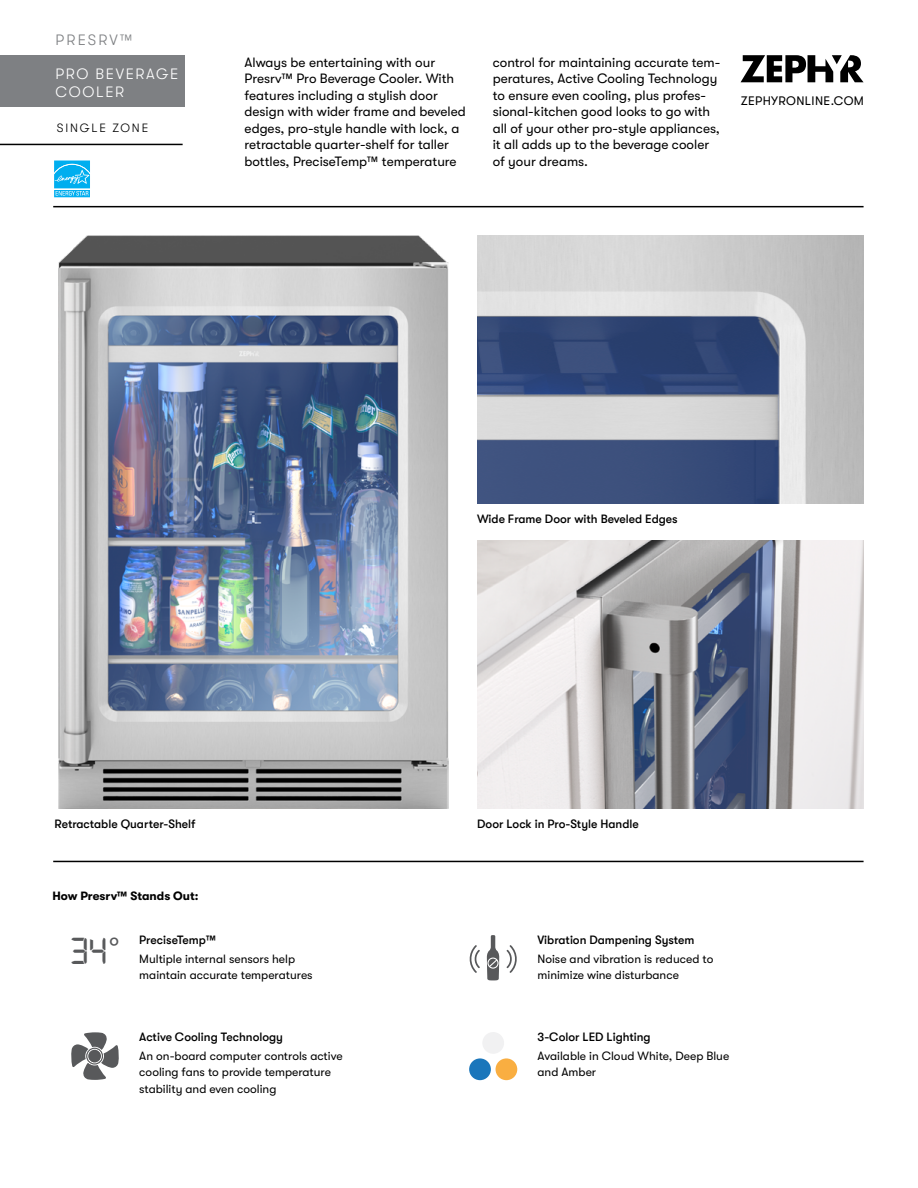
<style>
.page{position:relative;width:918px;height:1188px;background:#fff}
.page>*{position:absolute;margin:0;border:0;box-sizing:border-box;transform-origin:0 0}
.t1{font:40.05px "Digital 7 Mono";color:#58595b}
.t2{font:300 15px/18px "GT Walsheim";letter-spacing:.11em;color:#fff}
.t3{font:300 15px "GT Walsheim";letter-spacing:.15em;color:#7e8083}
.t4{font:13.5px/16.5px "GT Walsheim";color:#000}
.t5{font:12.3px "GT Walsheim";letter-spacing:.03em;color:#000}
.t6{font:12px/16.5px "GT Walsheim";color:#000}
.t7{font:500 12px "GT Walsheim";color:#000}
.t8{font:700 12px "GT Walsheim";color:#000}
.t9{font:300 12px "GT Walsheim";letter-spacing:.15em;color:#000}
.s1{font-family:"Myriad Pro";font-size:31.5px}
</style>
<div class="page">
<img style="left:477px;top:236px;width:387px;height:268px">
<img style="left:59px;top:236px;width:390px;height:573px">
<svg style="left:741px;top:55px;width:123px;height:27px"></svg>
<hr style="left:53px;top:206px;width:811px;height:1px;background:#000">
<hr style="left:53px;top:861px;width:811px;height:1px;background:#000">
<svg style="left:71px;top:1032px;width:48px;height:48px"></svg>
<svg style="left:486px;top:935px;width:14px;height:45px"></svg>
<svg style="left:469px;top:945px;width:11px;height:28px"></svg>
<svg style="left:507px;top:945px;width:10px;height:28px"></svg>
<div style="left:482px;top:1032px;width:22px;height:22px;background:#f1f1f2;border-radius:50%"></div>
<div style="left:469px;top:1058px;width:22px;height:22px;background:#1a76bb;border-radius:50%"></div>
<div style="left:496px;top:1058px;width:21px;height:22px;background:#f9ae41;border-radius:50%"></div>
<svg style="left:54px;top:160px;width:36px;height:1px"></svg>
<svg style="left:54px;top:161px;width:36px;height:37px"></svg>
<img style="left:477px;top:541px;width:387px;height:268px">
<div style="left:0;top:55px;width:185px;height:52px;background:#7e8083"></div>
<hr style="left:0;top:144px;width:183px;height:1px;background:#000">
<p class="t3" style="left:56px;top:32px;width:78px">PRESRV™</p>
<p class="t2" style="left:56px;top:65px;width:124px">PRO BEVERAGE<br>COOLER</p>
<p class="t9" style="left:57px;top:121px;width:93px">SINGLE ZONE</p>
<p class="t4" style="left:245px;top:54px;width:223px">Always be entertaining with our Presrv™ Pro Beverage Cooler. With features including a stylish door design with wider frame and beveled edges, pro-style handle with lock, a retractable quarter-shelf for taller bottles, PreciseTemp™ temperature</p>
<p class="t4" style="left:493px;top:54px;width:229px">control for maintaining accurate tem&shy;peratures, Active Cooling Technology to ensure even cooling, plus profes&shy;sional-kitchen good looks to go with all of your other pro-style appliances, it all adds up to the beverage cooler of your dreams.</p>
<p class="t5" style="left:741px;top:94px;width:125px">ZEPHYRONLINE.COM</p>
<p class="t7" style="left:477px;top:512px;width:202px">Wide Frame Door with Beveled Edges</p>
<p class="t7" style="left:55px;top:817px;width:142px">Retractable Quarter-Shelf</p>
<p class="t7" style="left:477px;top:817px;width:163px">Door Lock in Pro-Style Handle</p>
<p class="t8" style="left:53px;top:889px;width:148px">How Presrv™ Stands Out:</p>
<h1 class="t1" style="left:70px;top:933px;width:51px">34<span class="s1">°</span></h1>
<p class="t7" style="left:139px;top:933px;width:78px">PreciseTemp™</p>
<p class="t7" style="left:538px;top:933px;width:158px">Vibration Dampening System</p>
<p class="t6" style="left:538px;top:950px;width:177px">Noise and vibration is reduced to minimize wine disturbance</p>
<p class="t6" style="left:139px;top:950px;width:175px">Multiple internal sensors help maintain accurate temperatures</p>
<p class="t7" style="left:139px;top:1030px;width:145px">Active Cooling Technology</p>
<p class="t6" style="left:139px;top:1047px;width:205px">An on-board computer controls active cooling fans to provide temperature stability and even cooling</p>
<p class="t7" style="left:538px;top:1030px;width:115px">3-Color LED Lighting</p>
<p class="t6" style="left:538px;top:1047px;width:193px">Available in Cloud White, Deep Blue and Amber</p>
</div>
